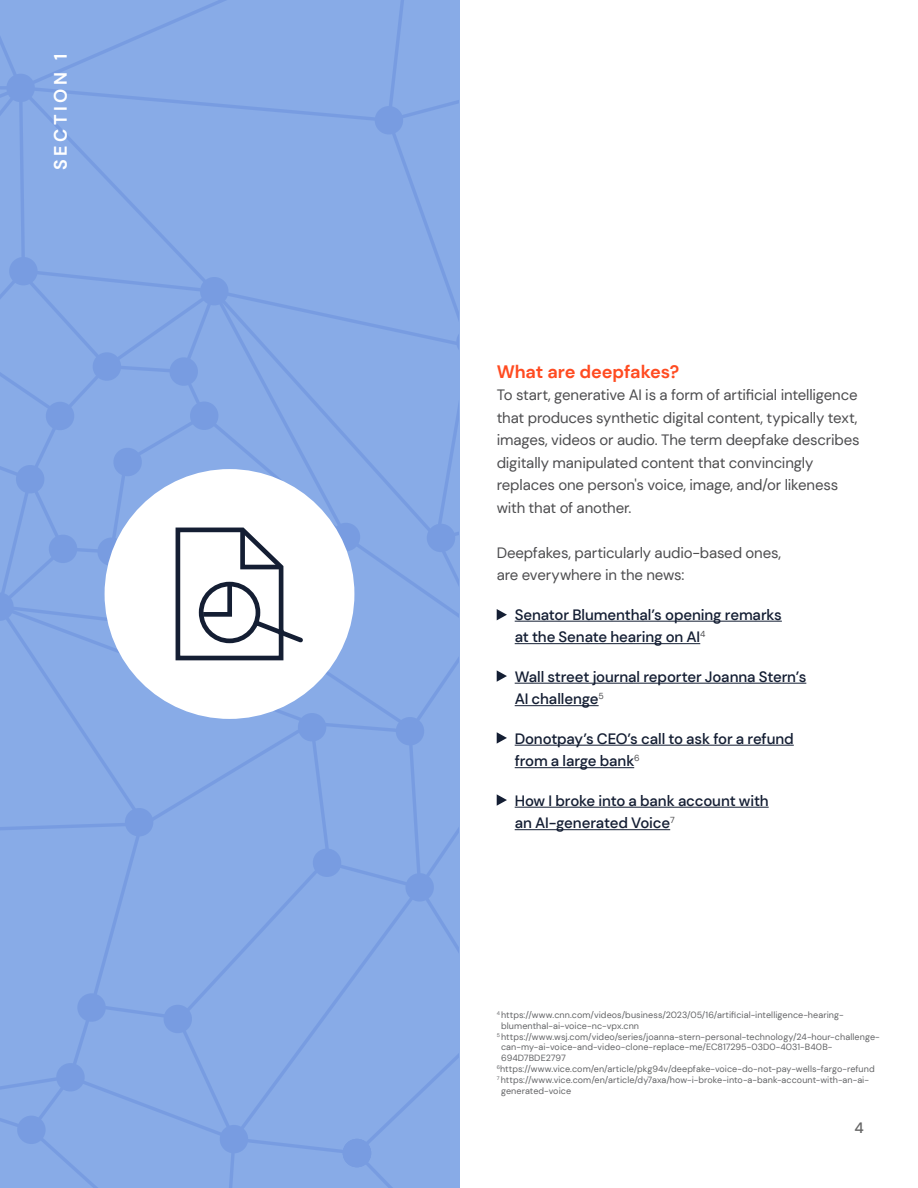
<style>
.page{position:relative;width:918px;height:1188px;background:#fff}
.page>*{position:absolute;margin:0;border:0;box-sizing:border-box;transform-origin:0 0}
.t1{font:700 18px "DM Sans";letter-spacing:-.005em;color:#ff4b21}
.t2{font:700 18px "DM Sans";letter-spacing:.2em;color:#fff}
.t3{font:15px/22.5px "DM Sans";letter-spacing:-.01em;color:#4d4d4f}
.t4{font:500 15px/22.5px "DM Sans";letter-spacing:-.01em;color:#141e33}
.t5{font:500 15px "DM Sans";color:#656565}
.t6{font:9px "DM Sans";letter-spacing:.005em;color:#636466}
</style>
<div class="page">
<hr style="left:515px;top:621px;width:267px;height:1px;background:#141e33">
<hr style="left:515px;top:643px;width:185px;height:1px;background:#141e33">
<hr style="left:515px;top:683px;width:291px;height:1px;background:#141e33">
<hr style="left:515px;top:705px;width:84px;height:1px;background:#141e33">
<hr style="left:515px;top:745px;width:279px;height:1px;background:#141e33">
<hr style="left:515px;top:767px;width:119px;height:1px;background:#141e33">
<hr style="left:515px;top:807px;width:254px;height:1px;background:#141e33">
<hr style="left:515px;top:829px;width:155px;height:1px;background:#141e33">
<svg style="left:497px;top:609px;width:10px;height:11px"></svg>
<svg style="left:497px;top:670px;width:10px;height:12px"></svg>
<svg style="left:497px;top:732px;width:10px;height:12px"></svg>
<svg style="left:497px;top:794px;width:10px;height:12px"></svg>
<svg style="left:0;top:0;width:459px;height:1188px;background:#90b0e7"></svg>
<h1 class="t2" style="left:52px;top:170px;width:118px;rotate:-90deg">SECTION 1</h1>
<h1 class="t1" style="left:497px;top:363px;width:184px">What are deepfakes?</h1>
<p class="t3" style="left:497px;top:384px;width:364px">To start, generative AI is a form of artificial intelligence that produces synthetic digital content, typically text, images, videos or audio. The term deepfake describes digitally manipulated content that convincingly replaces one person's voice, image, and/or likeness with that of another.</p>
<h2 class="t3" style="left:497px;top:542px;width:286px">Deepfakes, particularly audio-based ones, are everywhere in the news:</h2>
<h2 class="t4" style="left:515px;top:604px;width:269px">Senator Blumenthal’s opening remarks at the Senate hearing on AI<sup>4</sup></h2>
<h2 class="t4" style="left:515px;top:666px;width:293px">Wall street journal reporter Joanna Stern’s<br>AI challenge<sup>5</sup></h2>
<h2 class="t4" style="left:515px;top:728px;width:281px">Donotpay’s CEO’s call to ask for a refund from a large bank<sup>6</sup></h2>
<h2 class="t4" style="left:515px;top:789px;width:255px">How I broke into a bank account with an AI-generated Voice<sup>7</sup></h2>
<p class="t6" style="left:497px;top:1009px;width:348px"><sup>4</sup> https://www.cnn.com/videos/business/2023/05/16/artificial-intelligence-hearing-</p>
<p class="t6" style="left:501px;top:1022px;width:139px">blumenthal-ai-voice-nc-vpx.cnn</p>
<p class="t6" style="left:497px;top:1032px;width:385px"><sup>5</sup> https://www.wsj.com/video/series/joanna-stern-personal-technology/24-hour-challenge-</p>
<p class="t6" style="left:501px;top:1043px;width:333px">can-my-ai-voice-and-video-clone-replace-me/EC817295-03D0-4031-B40B-</p>
<p class="t6" style="left:501px;top:1054px;width:66px">694D7BDE2797</p>
<p class="t6" style="left:497px;top:1065px;width:380px"><sup>6</sup>https://www.vice.com/en/article/pkg94v/deepfake-voice-do-not-pay-wells-fargo-refund</p>
<p class="t6" style="left:497px;top:1076px;width:374px"><sup>7</sup> https://www.vice.com/en/article/dy7axa/how-i-broke-into-a-bank-account-with-an-ai-</p>
<p class="t6" style="left:501px;top:1086px;width:72px">generated-voice</p>
<h2 class="t5" style="left:855px;top:1120px;width:11px">4</h2>
</div>
